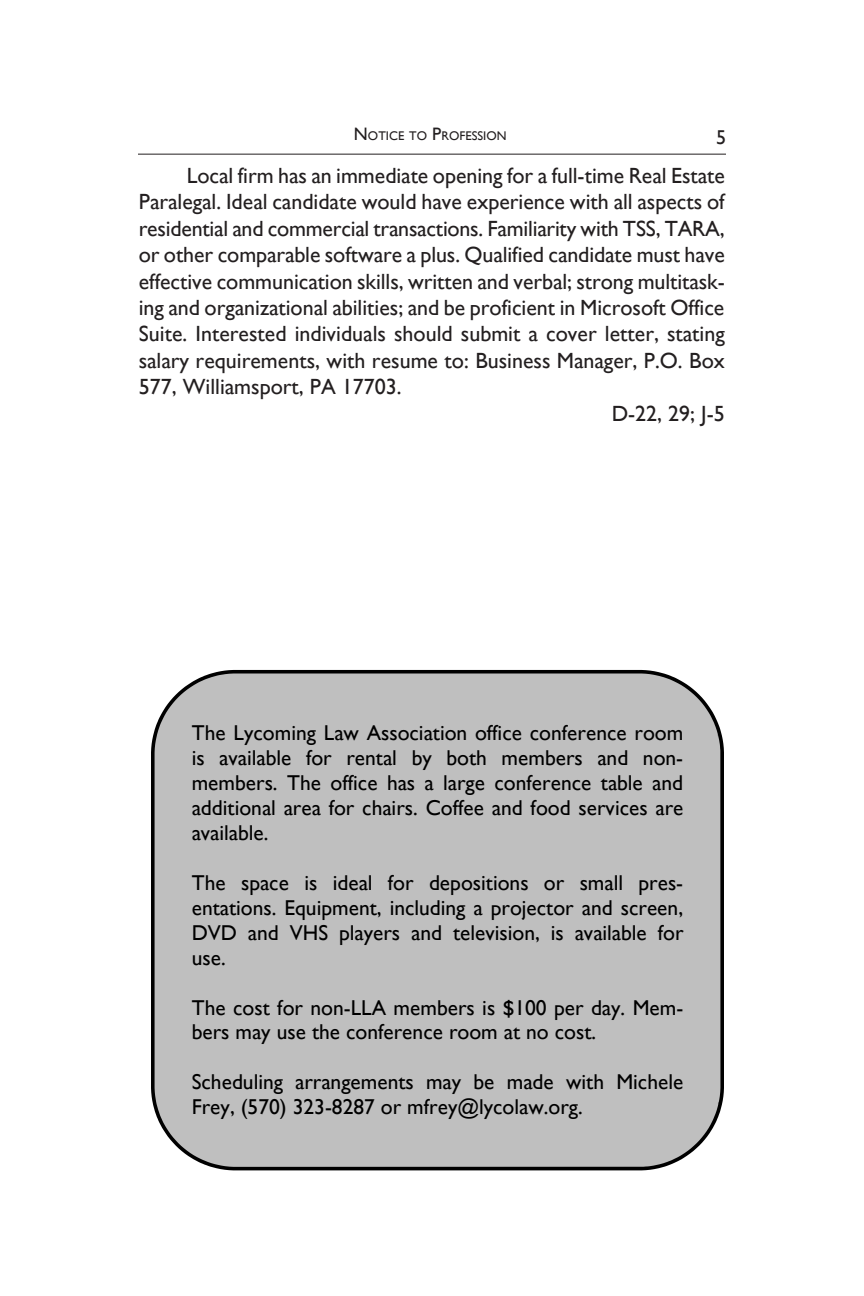
<style>
.page{position:relative;width:864px;height:1296px;background:#fff}
.page>*{position:absolute;margin:0;border:0;box-sizing:border-box;transform-origin:0 0}
.Bar_Body_Text{font:22px/26.4px "Gill Sans";color:#231f20;text-align:justify}
.t1{font:21.4px/25px "Gill Sans";color:#000;text-align:justify}
.t2{font:20px "Gill Sans";color:#231f20}
.t3{font:12.6px "Gill Sans";color:#231f20}
.s1{font-size:18px}
</style>
<div class="page">
<hr style="left:138px;top:154px;width:588px;height:1px;background:#231f20">
<div style="left:151px;top:670px;width:573px;height:500px;background:#bfbfbf"></div>
<p class="t3" style="left:354px;top:128px;width:154px"><span class="s1">N</span>OTICE TO <span class="s1">P</span>ROFESSION</p>
<p class="t2" style="left:716px;top:125px;width:11px">5</p>
<p class="Bar_Body_Text" style="left:139px;top:162px;width:588px;text-indent:48px">Local firm has an immediate opening for a full-time Real Estate Paralegal. Ideal candidate would have experience with all aspects of residential and commercial transactions. Familiarity with TSS, TARA, or other comparable software a plus. Qualified candidate must have effective communication skills, written and verbal; strong multitask&shy;ing and organizational abilities; and be proficient in Microsoft Office Suite. Interested individuals should submit a cover letter, stating salary requirements, with resume to: Business Manager, P.O. Box 577, Williamsport, PA 17703.</p>
<p class="Bar_Body_Text" style="left:612px;top:400px;width:115px">D-22, 29; J-5</p>
<p class="t1" style="left:192px;top:720px;width:493px">The Lycoming Law Association office conference room is available for rental by both members and non&shy;members. The office has a large conference table and additional area for chairs. Coffee and food services are available.</p>
<p class="t1" style="left:192px;top:870px;width:493px">The space is ideal for depositions or small pres&shy;entations. Equipment, including a projector and screen, DVD and VHS players and television, is available for use.</p>
<p class="t1" style="left:192px;top:995px;width:493px">The cost for non-LLA members is $100 per day. Mem&shy;bers may use the conference room at no cost.</p>
<p class="t1" style="left:192px;top:1070px;width:493px">Scheduling arrangements may be made with Michele<br>Frey, (570) 323-8287 or mfrey@lycolaw.org.</p>
</div>
